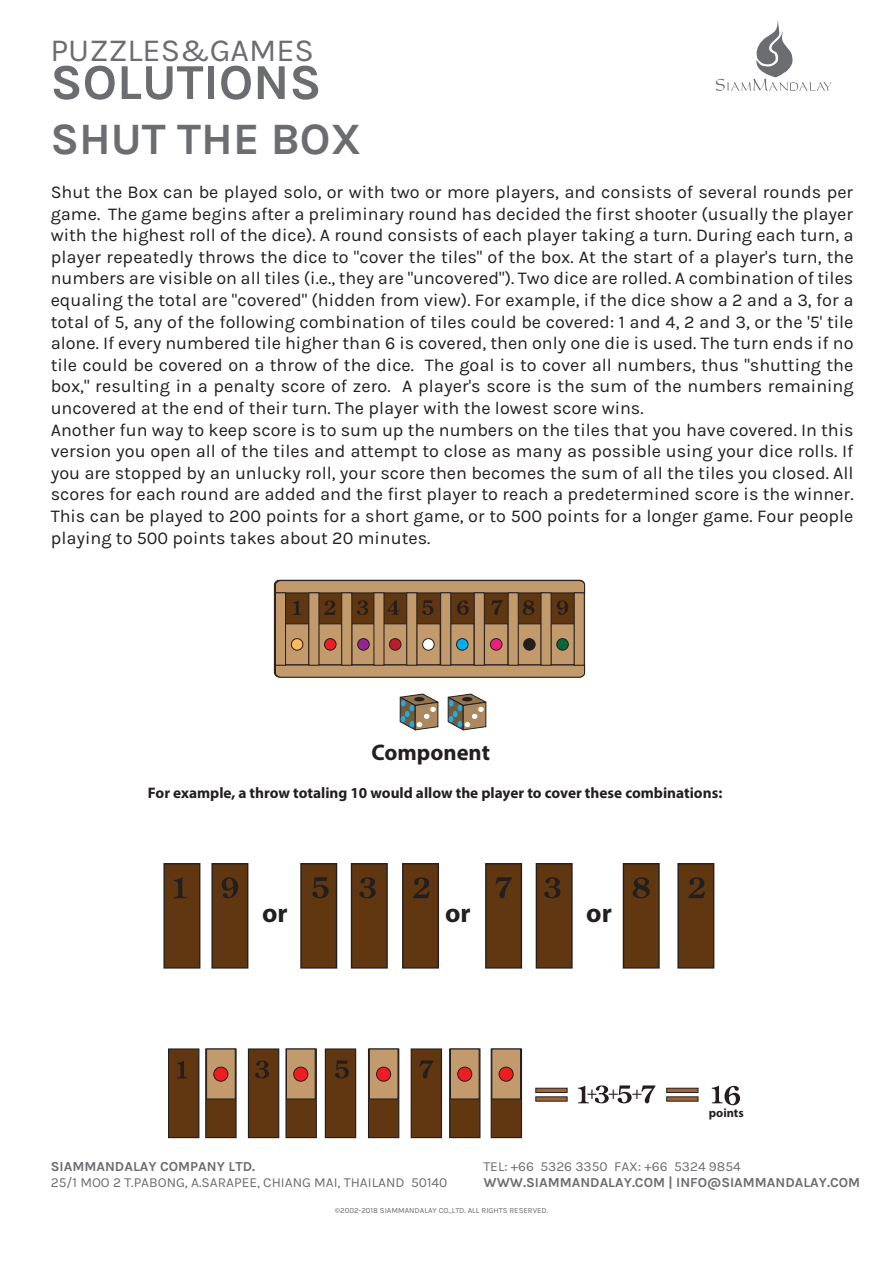
<style>
.page{position:relative;width:893px;height:1263px;background:#fff}
.page>*{position:absolute;margin:0;border:0;box-sizing:border-box;transform-origin:0 0}
.t1{font:700 50.4px "Karla";color:#6c6d70}
.t2{font:700 45px "Karla";color:#6c6d70}
.t3{font:32.25px "Karla";color:#6c6d70}
.t4{font:700 26.7px "Myriad Pro";color:#231f20}
.t5{font:700 22.65px "Myriad Pro";color:#231f20}
.t6{font:18px/21.6px "Karla";color:#231f20}
.t7{font:17.7px "Myriad Pro";color:#231f20}
.t8{font:700 15.3px "Myriad Pro";color:#231f20}
.t9{font:13.8px "Karla";color:#6c6d70}
.t10{font:700 13.8px "Karla";color:#6c6d70}
.t11{font:700 12.3px "Myriad Pro";color:#231f20}
.t12{font:7.8px "Karla";color:#6c6d70}
.s1{font-family:"Myriad Pro"}
.s2{font-style:inherit}
</style>
<div class="page">
<svg style="left:716px;top:20px;width:115px;height:71px"></svg>
<svg style="left:275px;top:580px;width:310px;height:98px"></svg>
<div style="left:163px;top:863px;width:37px;height:105px;background:#603711;border:1px solid #231f20"></div>
<svg style="left:174px;top:877px;width:13px;height:21px"></svg>
<div style="left:677px;top:863px;width:37px;height:105px;background:#603711;border:1px solid #231f20"></div>
<svg style="left:688px;top:877px;width:17px;height:21px"></svg>
<div style="left:402px;top:863px;width:37px;height:105px;background:#603711;border:1px solid #231f20"></div>
<svg style="left:413px;top:877px;width:17px;height:21px"></svg>
<div style="left:536px;top:863px;width:37px;height:105px;background:#603711;border:1px solid #231f20"></div>
<svg style="left:544px;top:877px;width:17px;height:21px"></svg>
<div style="left:351px;top:863px;width:37px;height:105px;background:#603711;border:1px solid #231f20"></div>
<svg style="left:359px;top:877px;width:17px;height:21px"></svg>
<div style="left:300px;top:863px;width:37px;height:105px;background:#603711;border:1px solid #231f20"></div>
<svg style="left:312px;top:877px;width:17px;height:21px"></svg>
<div style="left:485px;top:863px;width:37px;height:105px;background:#603711;border:1px solid #231f20"></div>
<svg style="left:495px;top:877px;width:17px;height:21px"></svg>
<div style="left:623px;top:863px;width:37px;height:105px;background:#603711;border:1px solid #231f20"></div>
<svg style="left:633px;top:877px;width:17px;height:21px"></svg>
<div style="left:211px;top:863px;width:37px;height:105px;background:#603711;border:1px solid #231f20"></div>
<svg style="left:222px;top:877px;width:16px;height:21px"></svg>
<svg style="left:399px;top:693px;width:40px;height:38px"></svg>
<svg style="left:447px;top:693px;width:40px;height:38px"></svg>
<div style="left:168px;top:1048px;width:31px;height:90px;background:#603711;border:1px solid #231f20"></div>
<svg style="left:177px;top:1061px;width:11px;height:17px"></svg>
<div style="left:205px;top:1048px;width:32px;height:90px;background:#603711;border:1px solid #231f20"></div>
<div style="left:248px;top:1048px;width:31px;height:90px;background:#603711;border:1px solid #231f20"></div>
<svg style="left:255px;top:1060px;width:14px;height:18px"></svg>
<div style="left:285px;top:1048px;width:32px;height:90px;background:#603711;border:1px solid #231f20"></div>
<div style="left:325px;top:1048px;width:31px;height:90px;background:#603711;border:1px solid #231f20"></div>
<svg style="left:335px;top:1060px;width:14px;height:18px"></svg>
<div style="left:368px;top:1048px;width:31px;height:90px;background:#603711;border:1px solid #231f20"></div>
<div style="left:411px;top:1048px;width:31px;height:90px;background:#603711;border:1px solid #231f20"></div>
<svg style="left:419px;top:1060px;width:14px;height:18px"></svg>
<div style="left:449px;top:1048px;width:31px;height:90px;background:#603711;border:1px solid #231f20"></div>
<div style="left:491px;top:1048px;width:31px;height:90px;background:#603711;border:1px solid #231f20"></div>
<div style="left:206px;top:1049px;width:30px;height:50px;background:#c39a6b;border:1px solid #231f20"></div>
<div style="left:214px;top:1067px;width:14px;height:14px;background:#ee1d23;border-radius:50%"></div>
<div style="left:213px;top:1067px;width:15px;height:14px;border:1px solid #231f20;border-radius:50%"></div>
<div style="left:286px;top:1049px;width:29px;height:50px;background:#c39a6b;border:1px solid #231f20"></div>
<div style="left:294px;top:1067px;width:14px;height:14px;background:#ee1d23;border-radius:50%"></div>
<div style="left:293px;top:1067px;width:15px;height:14px;border:1px solid #231f20;border-radius:50%"></div>
<div style="left:369px;top:1049px;width:29px;height:50px;background:#c39a6b;border:1px solid #231f20"></div>
<div style="left:377px;top:1067px;width:14px;height:14px;background:#ee1d23;border-radius:50%"></div>
<div style="left:376px;top:1067px;width:15px;height:14px;border:1px solid #231f20;border-radius:50%"></div>
<div style="left:450px;top:1049px;width:29px;height:50px;background:#c39a6b;border:1px solid #231f20"></div>
<div style="left:458px;top:1067px;width:14px;height:14px;background:#ee1d23;border-radius:50%"></div>
<div style="left:457px;top:1067px;width:15px;height:14px;border:1px solid #231f20;border-radius:50%"></div>
<div style="left:492px;top:1049px;width:29px;height:50px;background:#c39a6b;border:1px solid #231f20"></div>
<div style="left:499px;top:1067px;width:14px;height:14px;background:#ee1d23;border-radius:50%"></div>
<div style="left:499px;top:1067px;width:14px;height:14px;border:1px solid #231f20;border-radius:50%"></div>
<svg style="left:535px;top:1088px;width:32px;height:5px"></svg>
<svg style="left:535px;top:1096px;width:32px;height:5px"></svg>
<svg style="left:666px;top:1088px;width:32px;height:5px"></svg>
<svg style="left:666px;top:1096px;width:32px;height:5px"></svg>
<svg style="left:578px;top:1085px;width:11px;height:18px"></svg>
<svg style="left:712px;top:1085px;width:28px;height:20px"></svg>
<svg style="left:595px;top:1085px;width:14px;height:18px"></svg>
<svg style="left:618px;top:1085px;width:14px;height:18px"></svg>
<svg style="left:641px;top:1085px;width:14px;height:18px"></svg>
<h3 class="t3" style="left:50px;top:32px;width:265px">PUZZLES&amp;GAMES</h3>
<h1 class="t1" style="left:50px;top:53px;width:273px">SOLUTIONS</h1>
<h2 class="t2" style="left:50px;top:113px;width:312px">SHUT THE BOX</h2>
<p class="t6" style="left:51px;top:181px;width:804px">Shut the Box can be played solo, or with two or more players, and consists of several rounds per game. The game begins after a preliminary round has decided the first shooter (usually the player with the highest roll of the dice). A round consists of each player taking a turn. During each turn, a player repeatedly throws the dice to "cover the tiles" of the box. At the start of a player's turn, the numbers are visible on all tiles (i.e., they are "uncovered"). Two dice are rolled. A combination of tiles equaling the total are "covered" (hidden from view). For example, if the dice show a 2 and a 3, for a total of 5, any of the following combination of tiles could be covered: 1 and 4, 2 and 3, or the '5' tile alone. If every numbered tile higher than 6 is covered, then only one die is used. The turn ends if no tile could be covered on a throw of the dice. The goal is to cover all numbers, thus "shutting the box," resulting in a penalty score of zero. A player's score is the sum of the numbers remaining uncovered at the end of their turn. The player with the lowest score wins.<br>Another fun way to keep score is to sum up the numbers on the tiles that you have covered. In this version you open all of the tiles and attempt to close as many as possible using your dice rolls. If you are stopped by an unlucky roll, your score then becomes the sum of all the tiles you closed. All scores for each round are added and the first player to reach a predetermined score is the winner.<br>This can be played to 200 points for a short game, or to 500 points for a longer game. Four people playing to 500 points takes about 20 minutes.</p>
<p class="t5" style="left:371px;top:738px;width:120px">Component</p>
<p class="t8" style="left:148px;top:783px;width:576px">For example, a throw totaling 10 would allow the player to cover these combinations:</p>
<h3 class="t4" style="left:262px;top:895px;width:27px">or</h3>
<h3 class="t4" style="left:445px;top:895px;width:27px">or</h3>
<h3 class="t4" style="left:586px;top:895px;width:27px">or</h3>
<p class="t10" style="left:51px;top:1158px;width:206px">SIAMMANDALAY COMPANY LTD.</p>
<p class="t9" style="left:51px;top:1175px;width:398px">25/1 MOO 2 T.PABONG, A.SARAPEE, CHIANG MAI, THAILAND 50140</p>
<p class="t7" style="left:587px;top:1082px;width:57px">+++</p>
<p class="t11" style="left:709px;top:1104px;width:36px">points</p>
<p class="t9" style="left:483px;top:1159px;width:259px">TEL: +66 5326 3350 FAX: +66 5324 9854</p>
<p class="t10" style="left:483px;top:1175px;width:378px">WWW.SIAMMANDALAY.COM | INFO@SIAMMANDALAY.COM</p>
<p class="t12" style="left:335px;top:1206px;width:215px"><span class="s1">©</span>2002-201<span class="s2">8</span> SIAMMANDALAY CO.,LTD. ALL RIGHTS RESERVED.</p>
</div>
